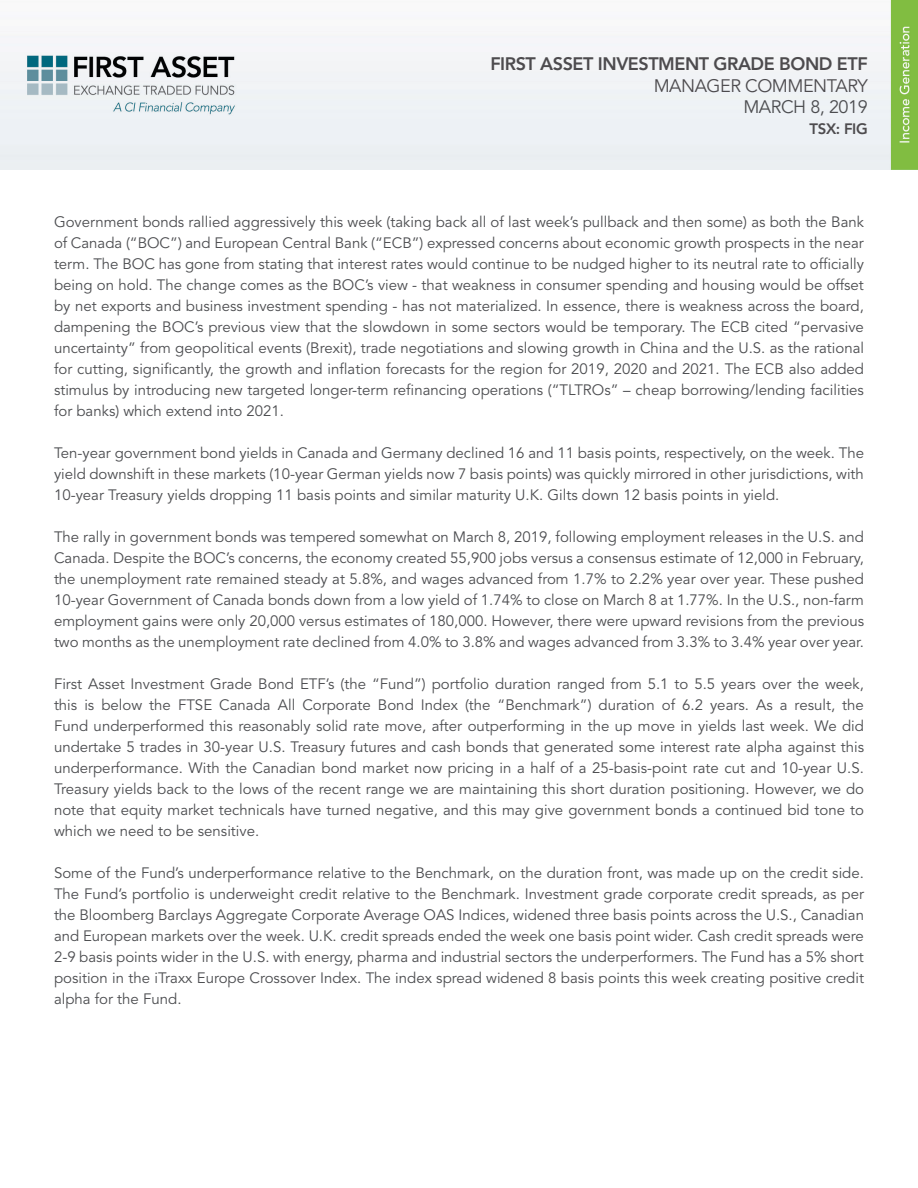
<style>
.page{position:relative;width:918px;height:1188px;background:#fff}
.page>*{position:absolute;margin:0;border:0;box-sizing:border-box;transform-origin:0 0}
.t1{font:800 18px "Avenir LT Std";letter-spacing:-.025em;color:#4d4b4e}
.t2{font:18px "Avenir LT Std";letter-spacing:-.025em;color:#4d4b4e}
.t3{font:18px "Avenir LT Std";letter-spacing:-.025em;color:#4c4d50}
.t4{font:15px/21px "Avenir LT Std";color:#4c4d50;text-align:justify}
.t5{font:800 15px "Avenir LT Std";letter-spacing:-.025em;color:#4d4b4e}
</style>
<div class="page">
<img style="left:0;top:0;width:918px;height:169px">
<p class="t1" style="left:490px;top:53px;width:379px">FIRST ASSET INVESTMENT GRADE BOND ETF</p>
<p class="t2" style="left:654px;top:75px;width:216px">MANAGER COMMENTARY</p>
<p class="t3" style="left:743px;top:97px;width:126px">MARCH 8, 2019</p>
<p class="t5" style="left:810px;top:120px;width:60px">TSX: FIG</p>
<p class="t4" style="left:54px;top:212px;width:812px">Government bonds rallied aggressively this week (taking back all of last week’s pullback and then some) as both the Bank of Canada (“BOC”) and European Central Bank (“ECB”) expressed concerns about economic growth prospects in the near term. The BOC has gone from stating that interest rates would continue to be nudged higher to its neutral rate to officially being on hold. The change comes as the BOC’s view - that weakness in consumer spending and housing would be offset by net exports and business investment spending - has not materialized. In essence, there is weakness across the board, dampening the BOC’s previous view that the slowdown in some sectors would be temporary. The ECB cited “pervasive uncertainty” from geopolitical events (Brexit), trade negotiations and slowing growth in China and the U.S. as the rational for cutting, significantly, the growth and inflation forecasts for the region for 2019, 2020 and 2021. The ECB also added stimulus by introducing new targeted longer-term refinancing operations (“TLTROs” – cheap borrowing/lending facilities for banks) which extend into 2021.</p>
<p class="t4" style="left:54px;top:443px;width:812px">Ten-year government bond yields in Canada and Germany declined 16 and 11 basis points, respectively, on the week. The yield downshift in these markets (10-year German yields now 7 basis points) was quickly mirrored in other jurisdictions, with 10-year Treasury yields dropping 11 basis points and similar maturity U.K. Gilts down 12 basis points in yield.</p>
<p class="t4" style="left:54px;top:527px;width:812px">The rally in government bonds was tempered somewhat on March 8, 2019, following employment releases in the U.S. and Canada. Despite the BOC’s concerns, the economy created 55,900 jobs versus a consensus estimate of 12,000 in February, the unemployment rate remained steady at 5.8%, and wages advanced from 1.7% to 2.2% year over year. These pushed 10-year Government of Canada bonds down from a low yield of 1.74% to close on March 8 at 1.77%. In the U.S., non-farm employment gains were only 20,000 versus estimates of 180,000. However, there were upward revisions from the previous two months as the unemployment rate declined from 4.0% to 3.8% and wages advanced from 3.3% to 3.4% year over year.</p>
<p class="t4" style="left:54px;top:674px;width:812px">First Asset Investment Grade Bond ETF’s (the “Fund”) portfolio duration ranged from 5.1 to 5.5 years over the week, this is below the FTSE Canada All Corporate Bond Index (the “Benchmark”) duration of 6.2 years. As a result, the Fund underperformed this reasonably solid rate move, after outperforming in the up move in yields last week. We did undertake 5 trades in 30-year U.S. Treasury futures and cash bonds that generated some interest rate alpha against this underperformance. With the Canadian bond market now pricing in a half of a 25-basis-point rate cut and 10-year U.S.<br>Treasury yields back to the lows of the recent range we are maintaining this short duration positioning. However, we do note that equity market technicals have turned negative, and this may give government bonds a continued bid tone to which we need to be sensitive.</p>
<p class="t4" style="left:54px;top:863px;width:812px">Some of the Fund’s underperformance relative to the Benchmark, on the duration front, was made up on the credit side.<br>The Fund’s portfolio is underweight credit relative to the Benchmark. Investment grade corporate credit spreads, as per the Bloomberg Barclays Aggregate Corporate Average OAS Indices, widened three basis points across the U.S., Canadian and European markets over the week. U.K. credit spreads ended the week one basis point wider. Cash credit spreads were 2-9 basis points wider in the U.S. with energy, pharma and industrial sectors the underperformers. The Fund has a 5% short position in the iTraxx Europe Crossover Index. The index spread widened 8 basis points this week creating positive credit alpha for the Fund.</p>
</div>
